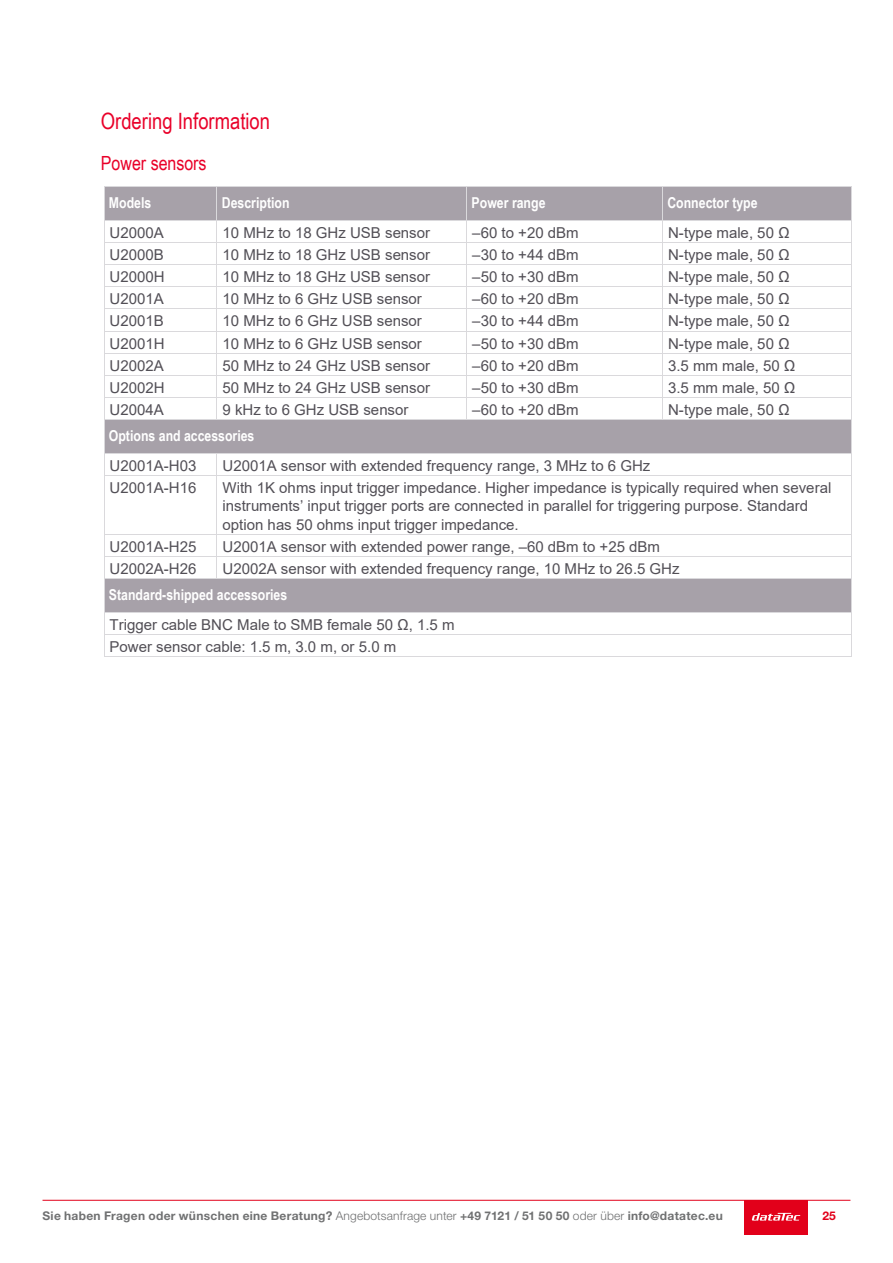
<style>
.page{position:relative;width:893px;height:1263px;background:#fff}
.page>*{position:absolute;margin:0;border:0;box-sizing:border-box;transform-origin:0 0}
.t1{font:22.5px "Arial Narrow";color:#e90029}
.t2{font:19.5px "Arial Narrow";color:#e90029}
.t3{font:15px/18.3px "Arial";color:#524f56}
.t4{font:700 15px "Arial Narrow";color:#fff}
.t5{font:700 12px "Helvetica Neue LT Pro";letter-spacing:.025em;color:#707172}
.t6{font:700 12px "Helvetica Neue LT Pro";color:#e2001a}
.s1{font-weight:300}
</style>
<div class="page">
<div style="left:744px;top:1200px;width:64px;height:34px;background:#e2001a"></div>
<svg style="left:752px;top:1213px;width:48px;height:7px"></svg>
<hr style="left:43px;top:1200px;width:807px;height:1px;background:#e2001a">
<div style="left:104px;top:187px;width:113px;height:33px;background:#a7a1a9"></div>
<div style="left:217px;top:187px;width:249px;height:33px;background:#a7a1a9"></div>
<div style="left:467px;top:187px;width:195px;height:33px;background:#a7a1a9"></div>
<div style="left:663px;top:187px;width:188px;height:33px;background:#a7a1a9"></div>
<hr style="left:104px;top:186px;width:113px;height:1px;background:#dad9dc">
<hr style="left:217px;top:186px;width:249px;height:1px;background:#dad9dc">
<hr style="left:467px;top:186px;width:195px;height:1px;background:#dad9dc">
<hr style="left:663px;top:186px;width:188px;height:1px;background:#dad9dc">
<hr style="left:104px;top:187px;width:1px;height:33px;background:#dad9dc">
<hr style="left:217px;top:187px;width:1px;height:33px;background:#dad9dc">
<hr style="left:466px;top:187px;width:1px;height:33px;background:#dad9dc">
<hr style="left:662px;top:187px;width:1px;height:33px;background:#dad9dc">
<hr style="left:851px;top:187px;width:1px;height:33px;background:#dad9dc">
<hr style="left:104px;top:220px;width:113px;height:1px;background:#dad9dc">
<hr style="left:217px;top:220px;width:249px;height:1px;background:#dad9dc">
<hr style="left:467px;top:220px;width:195px;height:1px;background:#dad9dc">
<hr style="left:663px;top:220px;width:188px;height:1px;background:#dad9dc">
<hr style="left:104px;top:242px;width:113px;height:1px;background:#dad9dc">
<hr style="left:217px;top:242px;width:249px;height:1px;background:#dad9dc">
<hr style="left:467px;top:242px;width:195px;height:1px;background:#dad9dc">
<hr style="left:663px;top:242px;width:188px;height:1px;background:#dad9dc">
<hr style="left:104px;top:264px;width:113px;height:1px;background:#dad9dc">
<hr style="left:217px;top:264px;width:249px;height:1px;background:#dad9dc">
<hr style="left:467px;top:264px;width:195px;height:1px;background:#dad9dc">
<hr style="left:663px;top:264px;width:188px;height:1px;background:#dad9dc">
<hr style="left:104px;top:286px;width:113px;height:1px;background:#dad9dc">
<hr style="left:217px;top:286px;width:249px;height:1px;background:#dad9dc">
<hr style="left:467px;top:286px;width:195px;height:1px;background:#dad9dc">
<hr style="left:663px;top:286px;width:188px;height:1px;background:#dad9dc">
<hr style="left:104px;top:309px;width:113px;height:1px;background:#dad9dc">
<hr style="left:217px;top:309px;width:249px;height:1px;background:#dad9dc">
<hr style="left:467px;top:309px;width:195px;height:1px;background:#dad9dc">
<hr style="left:663px;top:309px;width:188px;height:1px;background:#dad9dc">
<hr style="left:104px;top:331px;width:113px;height:1px;background:#dad9dc">
<hr style="left:217px;top:331px;width:249px;height:1px;background:#dad9dc">
<hr style="left:467px;top:331px;width:195px;height:1px;background:#dad9dc">
<hr style="left:663px;top:331px;width:188px;height:1px;background:#dad9dc">
<hr style="left:104px;top:353px;width:113px;height:1px;background:#dad9dc">
<hr style="left:217px;top:353px;width:249px;height:1px;background:#dad9dc">
<hr style="left:467px;top:353px;width:195px;height:1px;background:#dad9dc">
<hr style="left:663px;top:353px;width:188px;height:1px;background:#dad9dc">
<hr style="left:104px;top:375px;width:113px;height:1px;background:#dad9dc">
<hr style="left:217px;top:375px;width:249px;height:1px;background:#dad9dc">
<hr style="left:467px;top:375px;width:195px;height:1px;background:#dad9dc">
<hr style="left:663px;top:375px;width:188px;height:1px;background:#dad9dc">
<hr style="left:104px;top:397px;width:113px;height:1px;background:#dad9dc">
<hr style="left:217px;top:397px;width:249px;height:1px;background:#dad9dc">
<hr style="left:467px;top:397px;width:195px;height:1px;background:#dad9dc">
<hr style="left:663px;top:397px;width:188px;height:1px;background:#dad9dc">
<div style="left:104px;top:420px;width:747px;height:33px;background:#a7a1a9"></div>
<svg style="left:104px;top:221px;width:1px;height:198px"></svg>
<hr style="left:104px;top:419px;width:113px;height:1px;background:#dad9dc">
<hr style="left:217px;top:419px;width:249px;height:1px;background:#dad9dc">
<svg style="left:466px;top:220px;width:1px;height:200px"></svg>
<hr style="left:467px;top:419px;width:195px;height:1px;background:#dad9dc">
<svg style="left:662px;top:220px;width:1px;height:200px"></svg>
<hr style="left:663px;top:419px;width:188px;height:1px;background:#dad9dc">
<svg style="left:851px;top:220px;width:1px;height:200px"></svg>
<hr style="left:104px;top:420px;width:1px;height:33px;background:#dad9dc">
<hr style="left:851px;top:420px;width:1px;height:33px;background:#dad9dc">
<hr style="left:104px;top:453px;width:113px;height:1px;background:#dad9dc">
<hr style="left:217px;top:453px;width:634px;height:1px;background:#dad9dc">
<svg style="left:104px;top:454px;width:1px;height:21px"></svg>
<hr style="left:104px;top:475px;width:113px;height:1px;background:#dad9dc">
<hr style="left:217px;top:475px;width:634px;height:1px;background:#dad9dc">
<svg style="left:851px;top:453px;width:1px;height:23px"></svg>
<hr style="left:104px;top:476px;width:1px;height:58px;background:#dad9dc">
<hr style="left:217px;top:476px;width:1px;height:58px;background:#dad9dc">
<hr style="left:851px;top:476px;width:1px;height:58px;background:#dad9dc">
<hr style="left:104px;top:534px;width:113px;height:1px;background:#dad9dc">
<hr style="left:217px;top:534px;width:634px;height:1px;background:#dad9dc">
<hr style="left:104px;top:556px;width:113px;height:1px;background:#dad9dc">
<hr style="left:217px;top:556px;width:634px;height:1px;background:#dad9dc">
<div style="left:104px;top:579px;width:747px;height:33px;background:#a7a1a9"></div>
<svg style="left:104px;top:535px;width:1px;height:43px"></svg>
<hr style="left:104px;top:578px;width:113px;height:1px;background:#dad9dc">
<hr style="left:217px;top:578px;width:634px;height:1px;background:#dad9dc">
<svg style="left:851px;top:534px;width:1px;height:45px"></svg>
<hr style="left:104px;top:579px;width:1px;height:33px;background:#dad9dc">
<hr style="left:851px;top:579px;width:1px;height:33px;background:#dad9dc">
<hr style="left:104px;top:612px;width:747px;height:1px;background:#dad9dc">
<hr style="left:104px;top:634px;width:747px;height:1px;background:#dad9dc">
<svg style="left:104px;top:613px;width:1px;height:43px"></svg>
<hr style="left:104px;top:656px;width:747px;height:1px;background:#dad9dc">
<svg style="left:851px;top:612px;width:1px;height:45px"></svg>
<h1 class="t1" style="left:101px;top:105px;width:171px">Ordering Information</h1>
<h2 class="t2" style="left:101px;top:149px;width:107px">Power sensors</h2>
<p class="t4" style="left:109px;top:191px;width:44px">Models</p>
<p class="t4" style="left:222px;top:191px;width:69px">Description</p>
<p class="t4" style="left:472px;top:191px;width:75px">Power range</p>
<p class="t4" style="left:667px;top:191px;width:92px">Connector type</p>
<p class="t3" style="left:110px;top:223px;width:56px">U2000A</p>
<p class="t3" style="left:223px;top:223px;width:209px">10 MHz to 18 GHz USB sensor</p>
<p class="t3" style="left:472px;top:223px;width:108px">–60 to +20 dBm</p>
<p class="t3" style="left:668px;top:223px;width:123px">N-type male, 50 Ω</p>
<p class="t3" style="left:110px;top:245px;width:56px">U2000B</p>
<p class="t3" style="left:223px;top:245px;width:209px">10 MHz to 18 GHz USB sensor</p>
<p class="t3" style="left:472px;top:245px;width:108px">–30 to +44 dBm</p>
<p class="t3" style="left:668px;top:245px;width:123px">N-type male, 50 Ω</p>
<p class="t3" style="left:110px;top:268px;width:57px">U2000H</p>
<p class="t3" style="left:223px;top:268px;width:209px">10 MHz to 18 GHz USB sensor</p>
<p class="t3" style="left:472px;top:268px;width:108px">–50 to +30 dBm</p>
<p class="t3" style="left:668px;top:268px;width:123px">N-type male, 50 Ω</p>
<p class="t3" style="left:110px;top:290px;width:56px">U2001A</p>
<p class="t3" style="left:223px;top:290px;width:201px">10 MHz to 6 GHz USB sensor</p>
<p class="t3" style="left:472px;top:290px;width:108px">–60 to +20 dBm</p>
<p class="t3" style="left:668px;top:290px;width:123px">N-type male, 50 Ω</p>
<p class="t3" style="left:110px;top:312px;width:56px">U2001B</p>
<p class="t3" style="left:223px;top:312px;width:201px">10 MHz to 6 GHz USB sensor</p>
<p class="t3" style="left:472px;top:312px;width:108px">–30 to +44 dBm</p>
<p class="t3" style="left:668px;top:312px;width:123px">N-type male, 50 Ω</p>
<p class="t3" style="left:110px;top:334px;width:57px">U2001H</p>
<p class="t3" style="left:223px;top:334px;width:201px">10 MHz to 6 GHz USB sensor</p>
<p class="t3" style="left:472px;top:334px;width:108px">–50 to +30 dBm</p>
<p class="t3" style="left:668px;top:334px;width:123px">N-type male, 50 Ω</p>
<p class="t3" style="left:110px;top:356px;width:56px">U2002A</p>
<p class="t3" style="left:223px;top:356px;width:209px">50 MHz to 24 GHz USB sensor</p>
<p class="t3" style="left:472px;top:356px;width:108px">–60 to +20 dBm</p>
<p class="t3" style="left:668px;top:356px;width:129px">3.5 mm male, 50 Ω</p>
<p class="t3" style="left:110px;top:378px;width:57px">U2002H</p>
<p class="t3" style="left:223px;top:378px;width:209px">50 MHz to 24 GHz USB sensor</p>
<p class="t3" style="left:472px;top:378px;width:108px">–50 to +30 dBm</p>
<p class="t3" style="left:668px;top:378px;width:129px">3.5 mm male, 50 Ω</p>
<p class="t3" style="left:110px;top:400px;width:56px">U2004A</p>
<p class="t3" style="left:223px;top:400px;width:187px">9 kHz to 6 GHz USB sensor</p>
<p class="t3" style="left:472px;top:400px;width:108px">–60 to +20 dBm</p>
<p class="t3" style="left:668px;top:400px;width:123px">N-type male, 50 Ω</p>
<p class="t4" style="left:109px;top:424px;width:147px">Options and accessories</p>
<p class="t3" style="left:110px;top:456px;width:88px">U2001A-H03</p>
<p class="t3" style="left:223px;top:456px;width:429px">U2001A sensor with extended frequency range, 3 MHz to 6 GHz</p>
<p class="t3" style="left:110px;top:479px;width:88px">U2001A-H16</p>
<p class="t3" style="left:223px;top:479px;width:610px">With 1K ohms input trigger impedance. Higher impedance is typically required when several instruments’ input trigger ports are connected in parallel for triggering purpose. Standard option has 50 ohms input trigger impedance.</p>
<p class="t3" style="left:110px;top:537px;width:88px">U2001A-H25</p>
<p class="t3" style="left:223px;top:537px;width:439px">U2001A sensor with extended power range, –60 dBm to +25 dBm</p>
<p class="t3" style="left:110px;top:560px;width:88px">U2002A-H26</p>
<p class="t3" style="left:223px;top:560px;width:459px">U2002A sensor with extended frequency range, 10 MHz to 26.5 GHz</p>
<p class="t4" style="left:109px;top:584px;width:180px">Standard-shipped accessories</p>
<p class="t3" style="left:110px;top:614px;width:346px;line-height:22.2px">Trigger cable BNC Male to SMB female 50 Ω, 1.5 m<br>Power sensor cable: 1.5 m, 3.0 m, or 5.0 m</p>
<p class="t5" style="left:43px;top:1209px;width:682px">Sie haben Fragen oder wünschen eine Beratung? <span class="s1">Angebotsanfrage unter</span> +49 7121 / 51 50 50 <span class="s1">oder über</span> info@datatec.eu</p>
<p class="t6" style="left:822px;top:1209px;width:15px">25</p>
</div>
